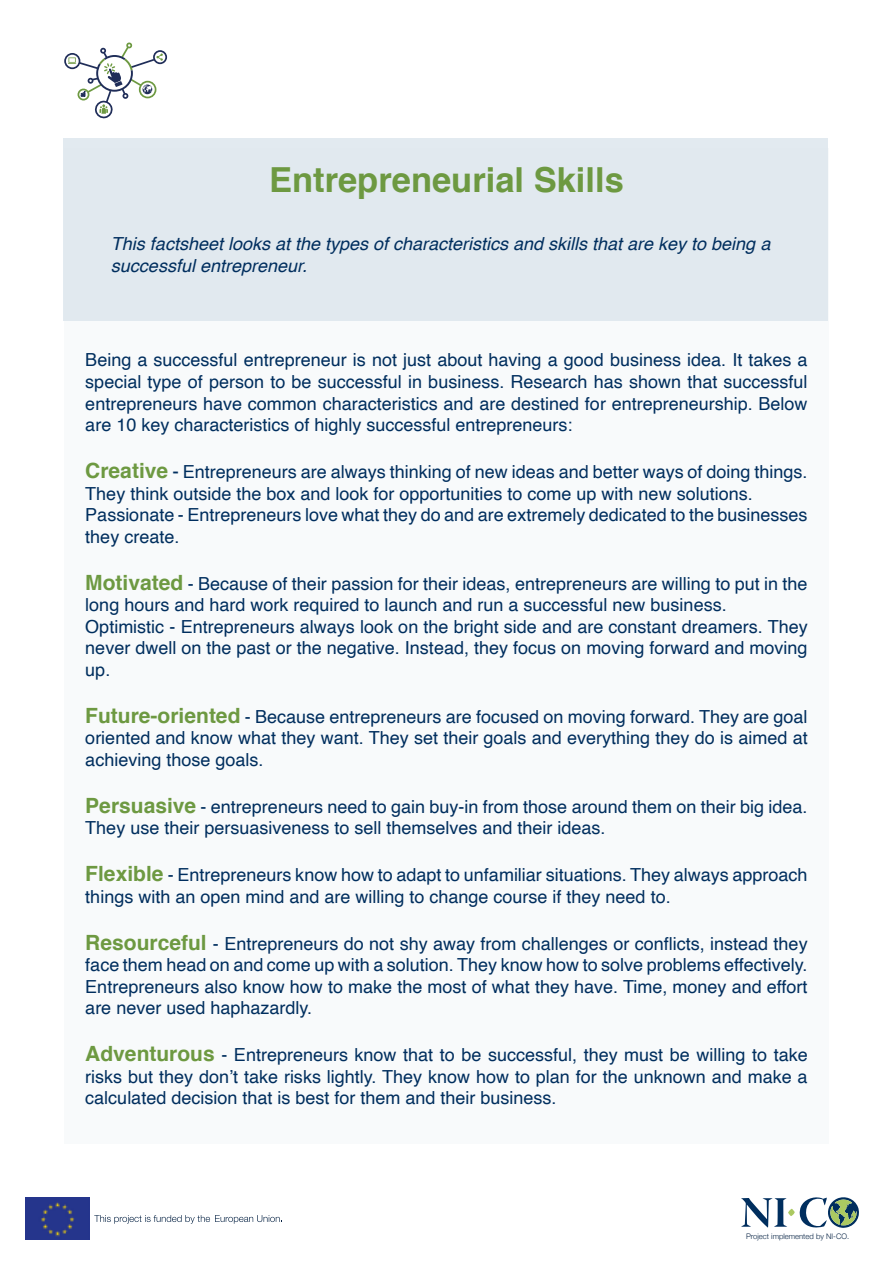
<style>
.page{position:relative;width:893px;height:1263px;background:#fff}
.page>*{position:absolute;margin:0;border:0;box-sizing:border-box;transform-origin:0 0}
.t1{font:700 34.5px "Helvetica";color:#6d9941}
.t2{font:18px/21.6px "Helvetica";color:#002e5e;text-align:justify}
.t3{font:italic 18px/21.6px "Helvetica";color:#002e5e}
.t4{font:300 7.65px "Helvetica Neue";color:#082445}
.s1{font-weight:700;font-size:21px;color:#6d9941}
.s2{font-size:19.5px}
</style>
<div class="page">
<img style="left:26px;top:1197px;width:64px;height:42px">
<svg style="left:94px;top:1215px;width:188px;height:9px"></svg>
<svg style="left:741px;top:1197px;width:118px;height:31px"></svg>
<div style="left:64px;top:149px;width:765px;height:995px;background:#f8fafb"></div>
<svg style="left:64px;top:42px;width:103px;height:77px"></svg>
<div style="left:63px;top:138px;width:764px;height:183px;background:#e1e9ef"></div>
<h1 class="t1" style="left:269px;top:152px;width:356px">Entrepreneurial Skills</h1>
<p class="t3" style="left:111px;top:233px;width:661px">This factsheet looks at the types of characteristics and skills that are key to being a successful entrepreneur.</p>
<p class="t2" style="left:85px;top:350px;width:724px">Being a successful entrepreneur is not just about having a good business idea. It takes a special type of person to be successful in business. Research has shown that successful entrepreneurs have common characteristics and are destined for entrepreneurship. Below are 10 key characteristics of highly successful entrepreneurs:</p>
<p class="t2" style="left:85px;top:461px;width:724px;text-align:left"><span class="s1">Creative</span> <span class="s2">-</span> Entrepreneurs are always thinking of new ideas and better ways of doing things.<br>They think outside the box and look for opportunities to come up with new solutions.<br>Passionate - Entrepreneurs love what they do and are extremely dedicated to the businesses they create.</p>
<p class="t2" style="left:85px;top:573px;width:724px;text-align:left"><span class="s1">Motivated</span> - Because of their passion for their ideas, entrepreneurs are willing to put in the long hours and hard work required to launch and run a successful new business.<br>Optimistic - Entrepreneurs always look on the bright side and are constant dreamers. They never dwell on the past or the negative. Instead, they focus on moving forward and moving up.</p>
<p class="t2" style="left:85px;top:706px;width:724px"><span class="s1">Future-oriented</span> - Because entrepreneurs are focused on moving forward. They are goal oriented and know what they want. They set their goals and everything they do is aimed at achieving those goals.</p>
<p class="t2" style="left:85px;top:796px;width:724px"><span class="s1">Persuasive</span> - entrepreneurs need to gain buy-in from those around them on their big idea.<br>They use their persuasiveness to sell themselves and their ideas.</p>
<p class="t2" style="left:85px;top:865px;width:724px"><span class="s1">Flexible</span> - Entrepreneurs know how to adapt to unfamiliar situations. They always approach things with an open mind and are willing to change course if they need to.</p>
<p class="t2" style="left:85px;top:933px;width:724px"><span class="s1">Resourceful</span> - Entrepreneurs do not shy away from challenges or conflicts, instead they face them head on and come up with a solution. They know how to solve problems effectively.<br>Entrepreneurs also know how to make the most of what they have. Time, money and effort are never used haphazardly.</p>
<p class="t2" style="left:85px;top:1045px;width:724px"><span class="s1">Adventurous</span> - Entrepreneurs know that to be successful, they must be willing to take risks but they don’t take risks lightly. They know how to plan for the unknown and make a calculated decision that is best for them and their business.</p>
<p class="t4" style="left:746px;top:1230px;width:105px">Project implemented by NI-CO.</p>
</div>
